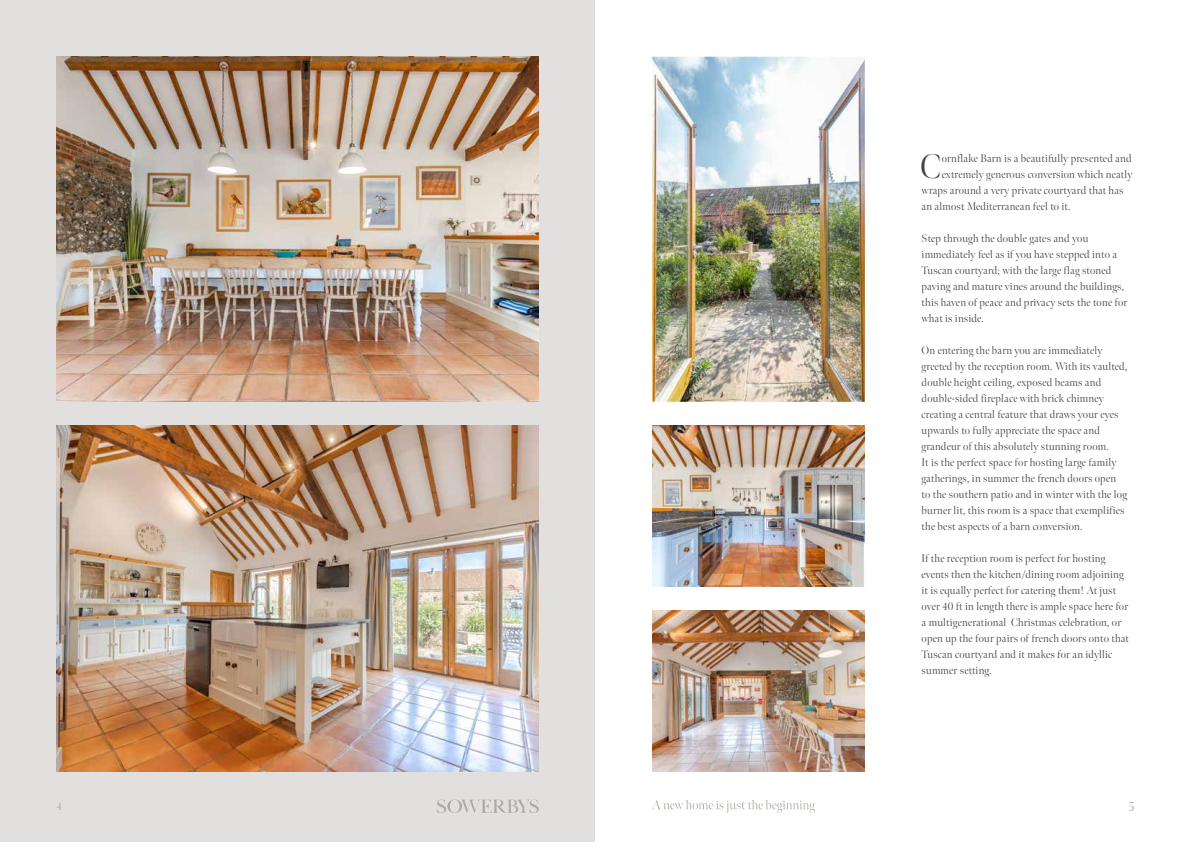
<style>
.page{position:relative;width:1191px;height:842px;background:#fff}
.page>*{position:absolute;margin:0;border:0;box-sizing:border-box;transform-origin:0 0}
.t1{font:300 34px "Meno Banner";color:#434141}
.t2{font:300 13px "Meno Banner";color:#ada8a0}
.t3{font:300 11px/16px "Meno Banner";letter-spacing:.02em;color:#434141}
.t4{font:300 11px "Meno Banner";color:#ada8a0}
</style>
<div class="page">
<div style="left:0;top:0;width:595px;height:842px;background:#e2e0df"></div>
<svg style="left:437px;top:799px;width:102px;height:14px"></svg>
<svg style="left:652px;top:800px;width:162px;height:13px"></svg>
<img style="left:57px;top:57px;width:482px;height:345px">
<img style="left:57px;top:426px;width:482px;height:345px">
<img style="left:652px;top:57px;width:213px;height:345px">
<img style="left:652px;top:426px;width:213px;height:161px">
<img style="left:652px;top:610px;width:213px;height:161px">
<h1 class="t1" style="left:920px;top:146px;width:22px">C</h1>
<p class="t3" style="left:941px;top:150px;width:191px">ornflake Barn is a beautifully presented and</p>
<p class="t3" style="left:941px;top:166px;width:192px">extremely generous conversion which neatly</p>
<p class="t3" style="left:921px;top:182px;width:203px">wraps around a very private courtyard that has</p>
<p class="t3" style="left:921px;top:198px;width:150px">an almost Mediterranean feel to it.</p>
<p class="t3" style="left:921px;top:230px;width:207px">Step through the double gates and you immediately feel as if you have stepped into a Tuscan courtyard; with the large flag stoned paving and mature vines around the buildings, this haven of peace and privacy sets the tone for what is inside.</p>
<p class="t3" style="left:921px;top:342px;width:207px">On entering the barn you are immediately greeted by the reception room. With its vaulted, double height ceiling, exposed beams and double-sided fireplace with brick chimney creating a central feature that draws your eyes upwards to fully appreciate the space and grandeur of this absolutely stunning room.<br>It is the perfect space for hosting large family gatherings, in summer the french doors open to the southern patio and in winter with the log burner lit, this room is a space that exemplifies the best aspects of a barn conversion.</p>
<p class="t3" style="left:921px;top:551px;width:209px">If the reception room is perfect for hosting events then the kitchen/dining room adjoining it is equally perfect for catering them! At just over 40 ft in length there is ample space here for a multigenerational Christmas celebration, or open up the four pairs of french doors onto that Tuscan courtyard and it makes for an idyllic summer setting.</p>
<p class="t4" style="left:57px;top:799px;width:7px">4</p>
<p class="t2" style="left:1128px;top:798px;width:7px">5</p>
</div>
